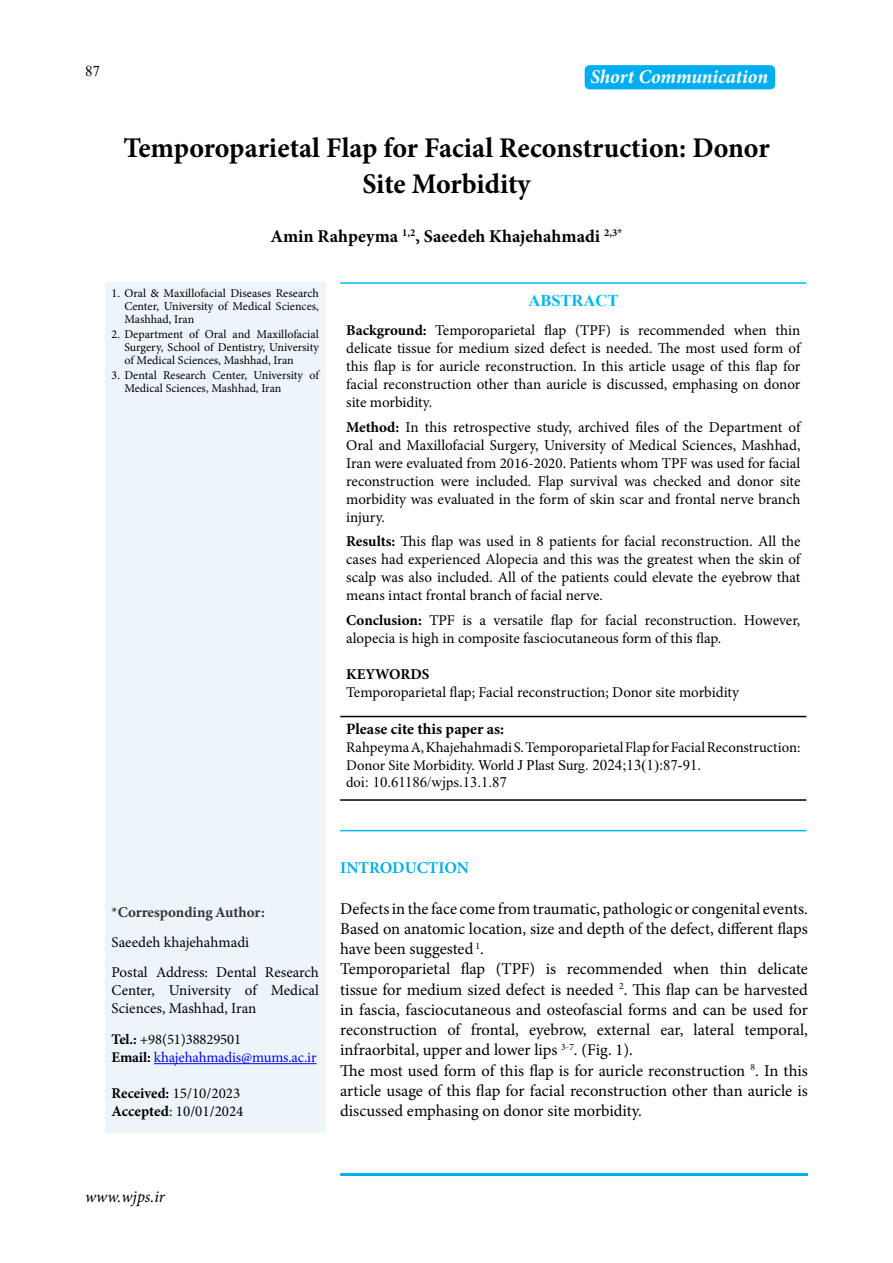
<style>
.page{position:relative;width:893px;height:1263px;background:#fff}
.page>*{position:absolute;margin:0;border:0;box-sizing:border-box;transform-origin:0 0}
.t1{font:700 28.5px/36px "Minion Pro";letter-spacing:-.005em;color:#000;text-align:center}
.t2{font:italic 700 19.5px "Minion Pro";letter-spacing:-.005em;color:#fff}
.t3{font:700 18px "Minion Pro";color:#000}
.t4{font:16.5px/20.2px "Minion Pro";color:#000}
.t5{font:700 16.5px "Minion Pro";color:#00b0f0}
.t6{font:italic 16.5px "Minion Pro";letter-spacing:.005em;color:#000}
.t7{font:700 16.5px "Times New Roman";color:#00b7f0}
.t8{font:700 15.75px "Minion Pro";color:#000}
.t9{font:15px/18px "Minion Pro";color:#000}
.t10{font:700 15px "Minion Pro";color:#363435}
.t11{font:700 15px "Minion Pro";color:#000}
.t12{font:15px "Times New Roman";color:#000}
.t13{font:14.7px/17.7px "Times New Roman";color:#000}
.t14{font:14.7px "Minion Pro";color:#000}
.t15{font:14.7px/18px "Minion Pro";letter-spacing:-.01em;color:#00f}
.t16{font:12px/12.9px "Minion Pro";color:#000;text-align:justify}
.s1{font-weight:700}
.s2{font-family:"Minion Pro"}
.s3{font-size:15px}
.s4{font-weight:700;color:#000}
.s5{color:#000}
</style>
<div class="page">
<div style="left:105px;top:282px;width:220px;height:851px;background:#eef5fa"></div>
<hr style="left:154px;top:1063px;width:162px;height:1px;background:#00f">
<div style="left:585px;top:66px;width:189px;height:23px;background:#00aeef;border-radius:4px"></div>
<div style="left:585px;top:65px;width:190px;height:24px;border:2px solid #00aeef;border-radius:4px"></div>
<hr style="left:340px;top:282px;width:466px;height:2px;background:#00b7f0">
<hr style="left:340px;top:716px;width:466px;height:1px;background:#000">
<hr style="left:340px;top:799px;width:466px;height:2px;background:#000">
<hr style="left:340px;top:830px;width:466px;height:1px;background:#00b7f0">
<hr style="left:340px;top:1173px;width:468px;height:3px;background:#00aeef">
<p class="t12" style="left:85px;top:60px;width:16px">87</p>
<h2 class="t2" style="left:590px;top:63px;width:179px">Short Communication</h2>
<h1 class="t1" style="left:123px;top:129px;width:648px">Temporoparietal Flap for Facial Reconstruction: Donor<br>Site Morbidity</h1>
<p class="t3" style="left:270px;top:223px;width:354px">Amin Rahpeyma <sup>1,2</sup>, Saeedeh Khajehahmadi <sup>2,3</sup><sup>*</sup></p>
<p class="t16" style="left:124px;top:287px;width:196px;text-indent:-13px">1. Oral &amp; Maxillofacial Diseases Research Center, University of Medical Sciences, Mashhad, Iran</p>
<p class="t16" style="left:124px;top:328px;width:196px;text-indent:-13px">2. Department of Oral and Maxillofacial Surgery, School of Dentistry, University of Medical Sciences, Mashhad, Iran</p>
<p class="t16" style="left:124px;top:369px;width:196px;text-indent:-13px">3. Dental Research Center, University of<br>Medical Sciences, Mashhad, Iran</p>
<p class="t7" style="left:528px;top:289px;width:91px">ABSTRACT</p>
<p class="t9" style="left:346px;top:322px;width:456px;text-align:justify"><span class="s1">Background:</span> Temporoparietal flap (TPF) is recommended when thin delicate tissue for medium sized defect is needed. The most used form of this flap is for auricle reconstruction. In this article usage of this flap for facial reconstruction other than auricle is discussed, emphasing on donor site morbidity.</p>
<p class="t9" style="left:346px;top:418px;width:456px;text-align:justify"><span class="s1">Method:</span> In this retrospective study, archived files of the Department of Oral and Maxillofacial Surgery, University of Medical Sciences, Mashhad, Iran were evaluated from 2016-2020. Patients whom TPF was used for facial reconstruction were included. Flap survival was checked and donor site morbidity was evaluated in the form of skin scar and frontal nerve branch injury.</p>
<p class="t9" style="left:346px;top:532px;width:456px;text-align:justify"><span class="s1">Results:</span> This flap was used in 8 patients for facial reconstruction. All the cases had experienced Alopecia and this was the greatest when the skin of scalp was also included. All of the patients could elevate the eyebrow that means intact frontal branch of facial nerve.</p>
<p class="t9" style="left:346px;top:611px;width:456px"><span class="s1">Conclusion:</span> TPF is a versatile flap for facial reconstruction. However, alopecia is high in composite fasciocutaneous form of this flap.</p>
<p class="t11" style="left:346px;top:663px;width:85px">KEYWORDS</p>
<p class="t9" style="left:346px;top:683px;width:394px">Temporoparietal flap; Facial reconstruction; Donor site morbidity</p>
<p class="t8" style="left:346px;top:718px;width:159px">Please cite this paper as:</p>
<p class="t14" style="left:346px;top:737px;width:456px">Rahpeyma A, Khajehahmadi S. Temporoparietal Flap for Facial Reconstruction:</p>
<p class="t13" style="left:346px;top:755px;width:357px"><span class="s2">Donor Site Morbidity.</span> World J Plast Surg. <span class="s3">2024;13(1):</span>87-91. doi: 10.61186/wjps.13.1.87</p>
<p class="t10" style="left:112px;top:901px;width:155px">*Corresponding Author:</p>
<p class="t9" style="left:112px;top:926px;width:209px;line-height:30.8px">Saeedeh khajehahmadi<br>Postal Address: Dental Research</p>
<p class="t9" style="left:112px;top:982px;width:209px">Center, University of Medical<br>Sciences, Mashhad, Iran</p>
<p class="t15" style="left:112px;top:1030px;width:206px"><span class="s4">Tel.:</span> <span class="s5">+98(51)38829501<br></span><span class="s4">Email:</span> khajehahmadis@mums.ac.ir</p>
<p class="t9" style="left:112px;top:1084px;width:133px"><span class="s1">Received:</span> 15/10/2023<br><span class="s1">Accepted</span>: 10/01/2024</p>
<p class="t5" style="left:340px;top:856px;width:130px">INTRODUCTION</p>
<p class="t4" style="left:340px;top:898px;width:469px">Defects in the face come from traumatic, pathologic or congenital events.<br>Based on anatomic location, size and depth of the defect, different flaps have been suggested <sup>1</sup>.<br>Temporoparietal flap (TPF) is recommended when thin delicate tissue for medium sized defect is needed <sup>2</sup>. This flap can be harvested in fascia, fasciocutaneous and osteofascial forms and can be used for reconstruction of frontal, eyebrow, external ear, lateral temporal, infraorbital, upper and lower lips <sup>3-7</sup>. (Fig. 1).<br>The most used form of this flap is for auricle reconstruction <sup>8</sup>. In this article usage of this flap for facial reconstruction other than auricle is discussed emphasing on donor site morbidity.</p>
<p class="t6" style="left:85px;top:1185px;width:81px">www.wjps.ir</p>
</div>
